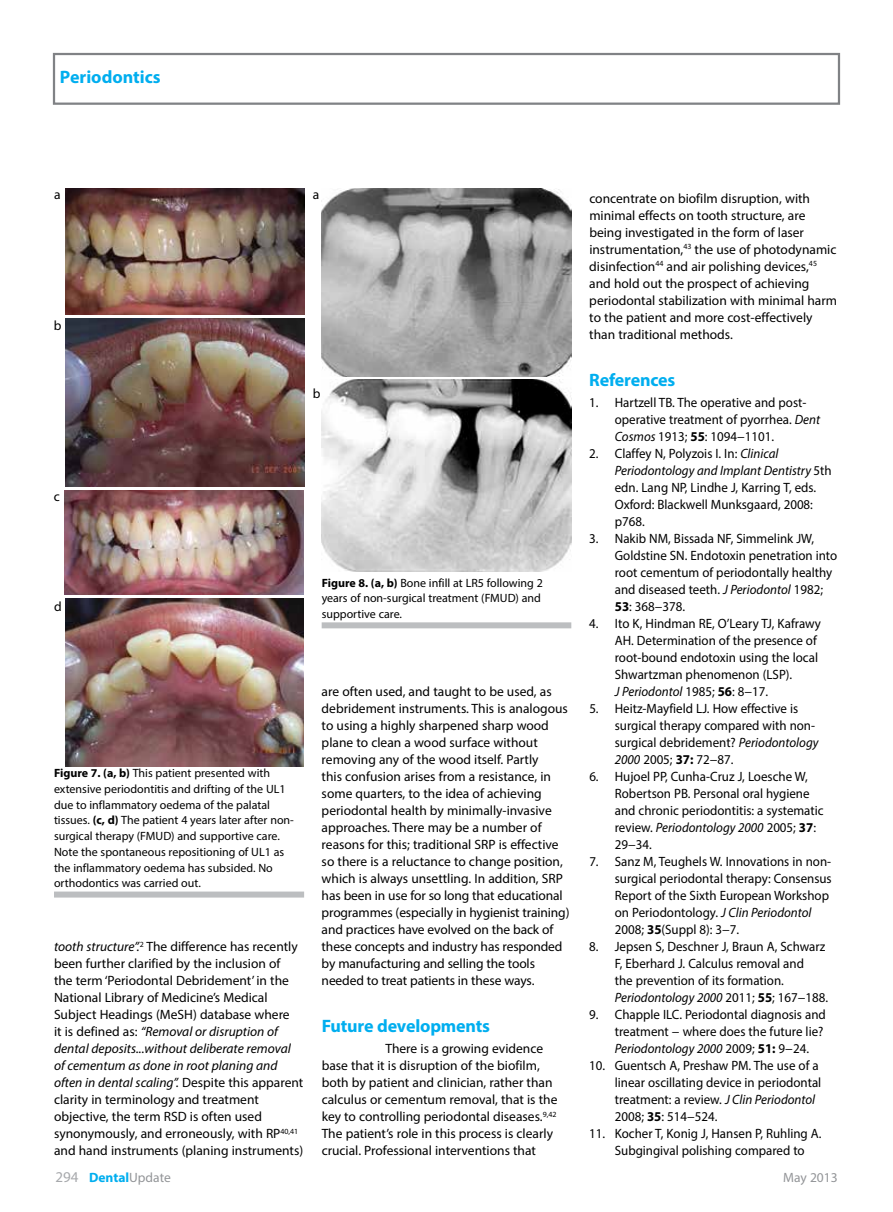
<style>
.page{position:relative;width:893px;height:1212px;background:#fff}
.page>*{position:absolute;margin:0;border:0;box-sizing:border-box;transform-origin:0 0}
.t1{font:700 18px "Myriad Pro";letter-spacing:-.01em;color:#00aeef}
.t2{font:13.5px/17px "Myriad Pro";color:#000}
.t3{font:13.5px/17px "Myriad Pro";color:#000;scale:.96 1}
.t4{font:700 13.5px "Myriad Pro";color:#00aeef}
.t5{font:13.5px "Myriad Pro";color:#939598}
.t6{font:12px/15.8px "Myriad Pro";color:#000}
.s1{font-weight:700}
.s2{font-style:italic}
.s3{font-weight:400;font-size:15px;color:#a7a9ac}
.s4{font-weight:400;color:#939598}
</style>
<div class="page">
<div style="left:53px;top:53px;width:787px;height:52px;border:2px solid #808285"></div>
<img style="left:65px;top:189px;width:239px;height:125px">
<img style="left:65px;top:318px;width:239px;height:168px">
<img style="left:65px;top:490px;width:239px;height:104px">
<img style="left:65px;top:598px;width:239px;height:168px">
<div style="left:54px;top:891px;width:250px;height:6px;background:#bcbec0"></div>
<img style="left:322px;top:189px;width:249px;height:187px">
<img style="left:322px;top:379px;width:249px;height:193px">
<div style="left:322px;top:622px;width:249px;height:6px;background:#bcbec0"></div>
<h1 class="t1" style="left:60px;top:65px;width:102px">Periodontics</h1>
<p class="t2" style="left:54px;top:185px;width:8px">a</p>
<p class="t2" style="left:313px;top:185px;width:8px">a</p>
<p class="t2" style="left:54px;top:317px;width:9px">b</p>
<p class="t2" style="left:313px;top:385px;width:9px">b</p>
<p class="t2" style="left:54px;top:487px;width:8px">c</p>
<p class="t2" style="left:54px;top:598px;width:9px">d</p>
<p class="t6" style="left:322px;top:574px;width:223px"><span class="s1">Figure 8. (a, b)</span> Bone infill at LR5 following 2 years of non-surgical treatment (FMUD) and supportive care.</p>
<p class="t6" style="left:54px;top:765px;width:241px"><span class="s1">Figure 7. (a, b)</span> This patient presented with extensive periodontitis and drifting of the UL1 due to inflammatory oedema of the palatal tissues. <span class="s1">(c, d)</span> The patient 4 years later after non&shy;surgical therapy (FMUD) and supportive care.<br>Note the spontaneous repositioning of UL1 as the inflammatory oedema has subsided. No orthodontics was carried out.</p>
<p class="t2" style="left:54px;top:938px;width:251px"><span class="s2">tooth structure”.</span><sup>2</sup> The difference has recently been further clarified by the inclusion of<br>the term ‘Periodontal Debridement’ in the National Library of Medicine’s Medical Subject Headings (MeSH) database where<br>it is defined as: <span class="s2">“Removal or disruption of dental deposits...without deliberate removal of cementum as done in root planing and often in dental scaling”.</span> Despite this apparent clarity in terminology and treatment objective, the term RSD is often used synonymously, and erroneously, with RP<sup>40,41 </sup>and hand instruments (planing instruments)</p>
<p class="t2" style="left:322px;top:683px;width:249px">are often used, and taught to be used, as debridement instruments. This is analogous to using a highly sharpened sharp wood plane to clean a wood surface without removing any of the wood itself. Partly<br>this confusion arises from a resistance, in some quarters, to the idea of achieving periodontal health by minimally-invasive approaches. There may be a number of reasons for this; traditional SRP is effective so there is a reluctance to change position, which is always unsettling. In addition, SRP has been in use for so long that educational programmes (especially in hygienist training) and practices have evolved on the back of these concepts and industry has responded by manufacturing and selling the tools needed to treat patients in these ways.</p>
<h1 class="t1" style="left:322px;top:1014px;width:170px">Future developments</h1>
<p class="t2" style="left:322px;top:1040px;width:237px;text-indent:64px">There is a growing evidence base that it is disruption of the biofilm, both by patient and clinician, rather than calculus or cementum removal, that is the key to controlling periodontal diseases.<sup>9,42<br></sup>The patient’s role in this process is clearly crucial. Professional interventions that</p>
<p class="t2" style="left:589px;top:190px;width:249px">concentrate on biofilm disruption, with minimal effects on tooth structure, are being investigated in the form of laser instrumentation,<sup>43</sup> the use of photodynamic disinfection<sup>44</sup> and air polishing devices,<sup>45 </sup>and hold out the prospect of achieving periodontal stabilization with minimal harm to the patient and more cost-effectively than traditional methods.</p>
<h1 class="t1" style="left:589px;top:368px;width:88px">References</h1>
<p class="t3" style="left:615px;top:394px;width:215px;text-indent:-26px">1. Hartzell TB. The operative and post&shy;operative treatment of pyorrhea. <span class="s2">Dent<br>Cosmos</span> 1913; <span class="s1">55</span>: 1094−1101.</p>
<p class="t3" style="left:615px;top:445px;width:227px;text-indent:-26px">2. Claffey N, Polyzois I. In: <span class="s2">Clinical<br>Periodontology and Implant Dentistry</span> 5th edn. Lang NP, Lindhe J, Karring T, eds.<br>Oxford: Blackwell Munksgaard, 2008: p768.</p>
<p class="t3" style="left:615px;top:530px;width:233px;text-indent:-26px">3. Nakib NM, Bissada NF, Simmelink JW, Goldstine SN. Endotoxin penetration into root cementum of periodontally healthy and diseased teeth. <span class="s2">J Periodontol</span> 1982; <span class="s1">53</span>: 368−378.</p>
<p class="t3" style="left:615px;top:615px;width:216px;text-indent:-26px">4. Ito K, Hindman RE, O’Leary TJ, Kafrawy AH. Determination of the presence of root-bound endotoxin using the local Shwartzman phenomenon (LSP).<br><span class="s2">J Periodontol</span> 1985; <span class="s1">56</span>: 8−17.</p>
<p class="t3" style="left:615px;top:700px;width:214px;text-indent:-26px">5. Heitz-Mayfield LJ. How effective is surgical therapy compared with non&shy;surgical debridement? <span class="s2">Periodontology 2000</span> 2005; <span class="s1">37:</span> 72−87.</p>
<p class="t3" style="left:615px;top:768px;width:219px;text-indent:-26px">6. Hujoel PP, Cunha-Cruz J, Loesche W,<br>Robertson PB. Personal oral hygiene and chronic periodontitis: a systematic review. <span class="s2">Periodontology 2000</span> 2005; <span class="s1">37</span>:<br>29−34.</p>
<p class="t3" style="left:615px;top:853px;width:227px;text-indent:-26px">7. Sanz M, Teughels W. Innovations in non&shy;surgical periodontal therapy: Consensus Report of the Sixth European Workshop on Periodontology. <span class="s2">J Clin Periodontol </span>2008; <span class="s1">35</span>(Suppl 8): 3−7.</p>
<p class="t3" style="left:615px;top:938px;width:224px;text-indent:-26px">8. Jepsen S, Deschner J, Braun A, Schwarz F, Eberhard J. Calculus removal and<br>the prevention of its formation.<br><span class="s2">Periodontology 2000</span> 2011; <span class="s1">55</span>; 167−188.</p>
<p class="t3" style="left:615px;top:1006px;width:221px;text-indent:-26px">9. Chapple ILC. Periodontal diagnosis and treatment − where does the future lie?<br><span class="s2">Periodontology 2000</span> 2009; <span class="s1">51:</span> 9−24.</p>
<p class="t3" style="left:615px;top:1057px;width:217px;text-indent:-26px">10. Guentsch A, Preshaw PM. The use of a linear oscillating device in periodontal treatment: a review. <span class="s2">J Clin Periodontol </span>2008; <span class="s1">35</span>: 514−524.</p>
<p class="t3" style="left:615px;top:1125px;width:217px;text-indent:-26px">11. Kocher T, Konig J, Hansen P, Ruhling A.<br>Subgingival polishing compared to</p>
<p class="t4" style="left:56px;top:1168px;width:117px"><span class="s3">294</span> Dental<span class="s4">Update</span></p>
<p class="t5" style="left:783px;top:1168px;width:56px">May 2013</p>
</div>
